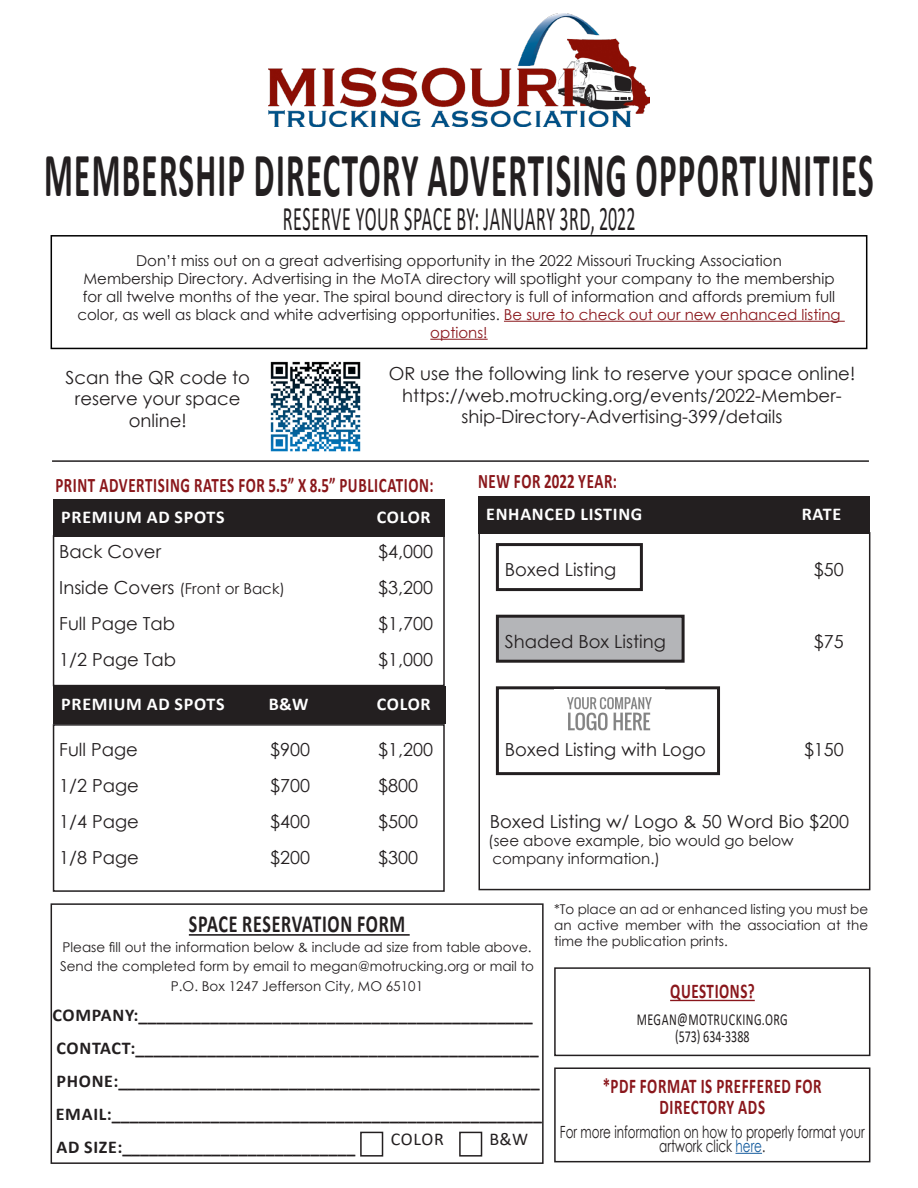
<style>
.page{position:relative;width:918px;height:1188px;background:#fff}
.page>*{position:absolute;margin:0;border:0;box-sizing:border-box;transform-origin:0 0}
.t1{font:700 63.3px "Calibri";letter-spacing:.04em;color:#231f20;scale:.52 1}
.t2{font:34.5px "Calibri";letter-spacing:.03em;color:#231f20;scale:.52 1}
.t3{font:700 24.6px "Calibri";letter-spacing:.04em;color:#231f20;scale:.73 1}
.t4{font:700 21px "Calibri";letter-spacing:.04em;color:#8a171c;scale:.71 1}
.t5{font:700 20.7px "Calibri";letter-spacing:.04em;color:#8a171b;scale:.72 1}
.t6{font:18px/21.6px "Century Gothic";color:#231f20;text-align:center}
.t7{font:700 18px "Calibri";letter-spacing:.04em;color:#231f20}
.t8{font:700 18px "Calibri";letter-spacing:.04em;color:#fff}
.t9{font:18px "Calibri";letter-spacing:.035em;color:#231f20}
.t10{font:16.8px/13.5px "Century Gothic";color:#231f20;text-align:center;scale:.71 1}
.t11{font:16.8px "Calibri";letter-spacing:.04em;color:#231f20;scale:.71 1}
.t12{font:16.8px "Calibri";color:#231f20;scale:.71 1}
.t13{font:15px/18px "Century Gothic";color:#231f20;text-align:center}
.t14{font:13.5px/16.2px "Century Gothic";color:#231f20;text-align:justify}
.s1{color:#8a171c}
.s2{font-size:18px}
.s3{color:#175d9e}
</style>
<div class="page">
<div style="left:497px;top:616px;width:186px;height:45px;background:#b4b5b8"></div>
<div style="left:496px;top:615px;width:189px;height:48px;border:3px solid #231f20"></div>
<hr style="left:504px;top:321px;width:341px;height:1px;background:#8a171c">
<hr style="left:430px;top:339px;width:58px;height:1px;background:#8a171c">
<div style="left:51px;top:235px;width:816px;height:114px;border:2px solid #000"></div>
<img style="left:268px;top:13px;width:382px;height:114px">
<div style="left:53px;top:499px;width:392px;height:38px;background:#231f20"></div>
<div style="left:53px;top:535px;width:392px;height:151px;border:2px solid #231f20"></div>
<div style="left:478px;top:496px;width:392px;height:38px;background:#231f20"></div>
<div style="left:478px;top:532px;width:392px;height:358px;border:2px solid #231f20"></div>
<div style="left:53px;top:686px;width:393px;height:38px;background:#231f20"></div>
<div style="left:53px;top:724px;width:392px;height:168px;border:2px solid #231f20"></div>
<hr style="left:189px;top:934px;width:221px;height:2px;background:#231f20">
<div style="left:51px;top:903px;width:493px;height:261px;border:2px solid #231f20"></div>
<div style="left:360px;top:1132px;width:23px;height:25px;border:2px solid #231f20"></div>
<div style="left:459px;top:1132px;width:23px;height:25px;border:2px solid #231f20"></div>
<hr style="left:670px;top:1000px;width:85px;height:1px;background:#8a171c">
<div style="left:554px;top:967px;width:316px;height:89px;border:2px solid #231f20"></div>
<svg style="left:736px;top:1153px;width:26px;height:1px"></svg>
<div style="left:554px;top:1067px;width:316px;height:95px;border:2px solid #231f20"></div>
<div style="left:496px;top:543px;width:147px;height:48px;border:3px solid #231f20"></div>
<div style="left:496px;top:686px;width:224px;height:89px;border:3px solid #231f20"></div>
<img style="left:554px;top:689px;width:111px;height:42px">
<img style="left:270px;top:361px;width:91px;height:91px">
<hr style="left:52px;top:460px;width:817px;height:2px;background:#231f20">
<p class="t1" style="left:44px;top:130px;width:1597px">MEMBERSHIP DIRECTORY ADVERTISING OPPORTUNITIES</p>
<p class="t2" style="left:283px;top:195px;width:680px">RESERVE YOUR SPACE BY: JANUARY 3RD, 2022</p>
<p class="t13" style="left:136px;top:251px;width:647px">Don’t miss out on a great advertising opportunity in the 2022 Missouri Trucking Association</p>
<p class="t13" style="left:83px;top:269px;width:753px">Membership Directory. Advertising in the MoTA directory will spotlight your company to the membership</p>
<p class="t13" style="left:83px;top:287px;width:754px">for all twelve months of the year. The spiral bound directory is full of information and affords premium full</p>
<p class="t13" style="left:77px;top:305px;width:765px">color, as well as black and white advertising opportunities. <span class="s1">Be sure to check out our new enhanced listing options!</span></p>
<p class="t6" style="left:65px;top:366px;width:186px">Scan the QR code to reserve your space online!</p>
<p class="t6" style="left:389px;top:363px;width:468px">OR use the following link to reserve your space online!</p>
<p class="t6" style="left:402px;top:384px;width:441px">https://web.motrucking.org/events/2022-Member&shy;ship-Directory-Advertising-399/details</p>
<p class="t5" style="left:55px;top:470px;width:527px">PRINT ADVERTISING RATES FOR 5.5” X 8.5” PUBLICATION:</p>
<p class="t5" style="left:478px;top:467px;width:194px">NEW FOR 2022 YEAR:</p>
<p class="t8" style="left:61px;top:504px;width:165px">PREMIUM AD SPOTS</p>
<p class="t8" style="left:377px;top:504px;width:55px">COLOR</p>
<p class="t6" style="left:59px;top:540px;width:103px">Back Cover</p>
<p class="t6" style="left:378px;top:540px;width:56px">$4,000</p>
<p class="t13" style="left:59px;top:579px;width:227px"><span class="s2">Inside Covers</span> (Front or Back)</p>
<p class="t6" style="left:378px;top:576px;width:56px">$3,200</p>
<p class="t6" style="left:59px;top:612px;width:117px">Full Page Tab</p>
<p class="t6" style="left:378px;top:612px;width:56px">$1,700</p>
<p class="t6" style="left:59px;top:648px;width:118px">1/2 Page Tab</p>
<p class="t6" style="left:378px;top:648px;width:56px">$1,000</p>
<p class="t8" style="left:61px;top:691px;width:165px">PREMIUM AD SPOTS</p>
<p class="t8" style="left:269px;top:691px;width:41px">B&amp;W</p>
<p class="t8" style="left:377px;top:691px;width:55px">COLOR</p>
<p class="t6" style="left:59px;top:738px;width:80px">Full Page</p>
<p class="t6" style="left:270px;top:738px;width:41px">$900</p>
<p class="t6" style="left:378px;top:738px;width:56px">$1,200</p>
<p class="t6" style="left:59px;top:774px;width:81px">1/2 Page</p>
<p class="t6" style="left:270px;top:774px;width:41px">$700</p>
<p class="t6" style="left:378px;top:774px;width:41px">$800</p>
<p class="t6" style="left:59px;top:810px;width:81px">1/4 Page</p>
<p class="t6" style="left:270px;top:810px;width:41px">$400</p>
<p class="t6" style="left:378px;top:810px;width:41px">$500</p>
<p class="t6" style="left:59px;top:846px;width:81px">1/8 Page</p>
<p class="t6" style="left:270px;top:846px;width:41px">$200</p>
<p class="t6" style="left:378px;top:846px;width:41px">$300</p>
<p class="t8" style="left:486px;top:501px;width:158px">ENHANCED LISTING</p>
<p class="t8" style="left:802px;top:501px;width:41px">RATE</p>
<p class="t6" style="left:505px;top:558px;width:113px">Boxed Listing</p>
<p class="t6" style="left:814px;top:558px;width:31px">$50</p>
<p class="t6" style="left:505px;top:630px;width:163px">Shaded Box Listing</p>
<p class="t6" style="left:814px;top:630px;width:31px">$75</p>
<p class="t6" style="left:505px;top:738px;width:203px">Boxed Listing with Logo</p>
<p class="t6" style="left:804px;top:738px;width:41px">$150</p>
<p class="t6" style="left:490px;top:810px;width:361px">Boxed Listing w/ Logo &amp; 50 Word Bio $200</p>
<p class="t13" style="left:488px;top:831px;width:307px">(see above example, bio would go below</p>
<p class="t13" style="left:492px;top:849px;width:169px">company information.)</p>
<p class="t3" style="left:189px;top:907px;width:298px">SPACE RESERVATION FORM</p>
<p class="t14" style="left:63px;top:938px;width:471px">Please fill out the information below &amp; include ad size from table above.</p>
<p class="t14" style="left:60px;top:956px;width:476px;line-height:19.5px;text-align:center">Send the completed form by email to megan@motrucking.org or mail to<br>P.O. Box 1247 Jefferson City, MO 65101</p>
<p class="t7" style="left:52px;top:1002px;width:482px">COMPANY:____________________________________________</p>
<p class="t7" style="left:56px;top:1035px;width:484px">CONTACT:_____________________________________________</p>
<p class="t7" style="left:56px;top:1068px;width:485px">PHONE:_______________________________________________</p>
<p class="t7" style="left:56px;top:1101px;width:488px">EMAIL:________________________________________________</p>
<p class="t7" style="left:56px;top:1134px;width:300px">AD SIZE:__________________________</p>
<p class="t9" style="left:391px;top:1127px;width:55px">COLOR</p>
<p class="t9" style="left:489px;top:1127px;width:40px">B&amp;W</p>
<p class="t14" style="left:554px;top:900px;width:316px">*To place an ad or enhanced listing you must be an active member with the association at the time the publication prints.</p>
<p class="t4" style="left:670px;top:976px;width:121px">QUESTIONS?</p>
<p class="t11" style="left:637px;top:1008px;width:214px">MEGAN@MOTRUCKING.ORG</p>
<p class="t12" style="left:675px;top:1024px;width:106px">(573) 634-3388</p>
<p class="t4" style="left:603px;top:1071px;width:310px">*PDF FORMAT IS PREFFERED FOR</p>
<p class="t4" style="left:660px;top:1092px;width:150px">DIRECTORY ADS</p>
<p class="t10" style="left:560px;top:1125px;width:431px">For more information on how to properly format your artwork click <span class="s3">here</span>.</p>
</div>
